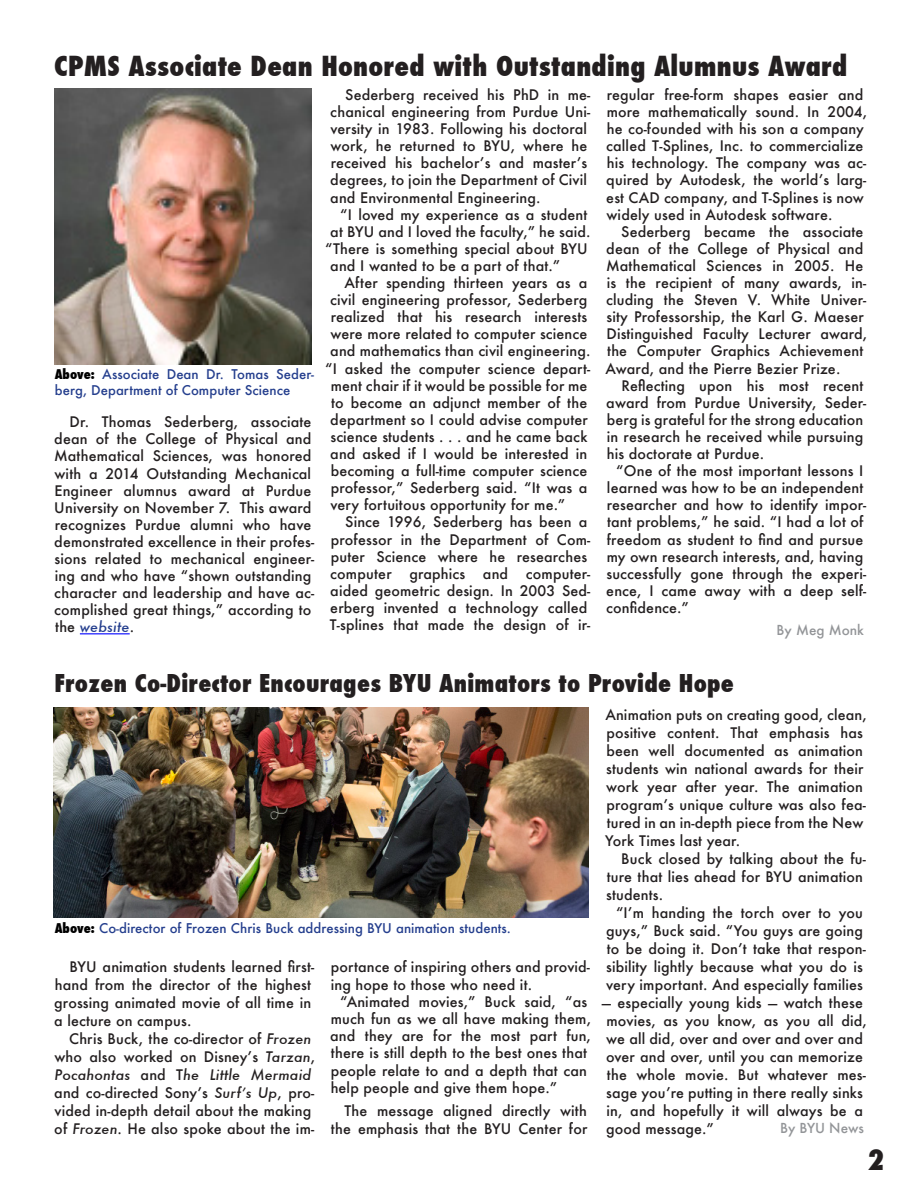
<style>
.page{position:relative;width:918px;height:1188px;background:#fff}
.page>*{position:absolute;margin:0;border:0;box-sizing:border-box;transform-origin:0 0}
.t1{font:800 condensed 27.75px "Futura";color:#231f20}
.t2{font:800 condensed 27px "Futura";letter-spacing:.01em;color:#231f20}
.Title_for_stories{font:800 condensed 24px "Futura";letter-spacing:.01em;color:#231f20}
.Real_Basic_paragraph{font:500 14.25px/17.1px "Futura";letter-spacing:.01em;color:#231f20}
.t3{font:500 13.5px "Futura";color:#939598}
.citation_maybe{font:500 13.2px/15.8px "Futura";letter-spacing:.005em;color:#253f8e}
.s1{font-weight:800;font-stretch:condensed;color:#000}
.s2{font-style:italic;color:#253f8e}
.s3{font-style:italic}
</style>
<div class="page">
<hr style="left:80px;top:633px;width:50px;height:1px;background:#00f">
<img style="left:54px;top:88px;width:258px;height:276px">
<img style="left:54px;top:707px;width:534px;height:211px">
<p class="t2" style="left:54px;top:48px;width:795px">CPMS Associate Dean Honored with Outstanding Alumnus Award</p>
<p class="citation_maybe" style="left:55px;top:366px;width:261px"><span class="s1">Above:</span> Associate Dean Dr. Tomas Seder&shy;berg, Department of Computer Science</p>
<p class="Real_Basic_paragraph" style="left:54px;top:413px;width:262px;text-indent:15px">Dr. Thomas Sederberg, associate dean of the College of Physical and Mathematical Sciences, was honored with a 2014 Outstanding Mechanical Engineer alumnus award at Purdue University on November 7. This award recognizes Purdue alumni who have demonstrated excellence in their profes&shy;sions related to mechanical engineer&shy;ing and who have “shown outstanding character and leadership and have ac&shy;complished great things,” according to the <span class="s2">website</span>.</p>
<p class="Real_Basic_paragraph" style="left:330px;top:86px;width:262px;text-indent:15px">Sederberg received his PhD in me&shy;chanical engineering from Purdue Uni&shy;versity in 1983. Following his doctoral work, he returned to BYU, where he received his bachelor’s and master’s degrees, to join the Department of Civil and Environmental Engineering.</p>
<p class="Real_Basic_paragraph" style="left:340px;top:206px;width:248px">“I loved my experience as a student</p>
<p class="Real_Basic_paragraph" style="left:330px;top:223px;width:262px">at BYU and I loved the faculty,” he said.</p>
<p class="Real_Basic_paragraph" style="left:325px;top:240px;width:264px">“There is something special about BYU</p>
<p class="Real_Basic_paragraph" style="left:330px;top:257px;width:231px">and I wanted to be a part of that.”</p>
<p class="Real_Basic_paragraph" style="left:345px;top:274px;width:244px">After spending thirteen years as a</p>
<p class="Real_Basic_paragraph" style="left:330px;top:291px;width:259px">civil engineering professor, Sederberg</p>
<p class="Real_Basic_paragraph" style="left:331px;top:308px;width:258px">realized that his research interests</p>
<p class="Real_Basic_paragraph" style="left:330px;top:325px;width:258px">were more related to computer science</p>
<p class="Real_Basic_paragraph" style="left:330px;top:342px;width:262px">and mathematics than civil engineering.</p>
<p class="Real_Basic_paragraph" style="left:325px;top:360px;width:267px">“I asked the computer science depart-</p>
<p class="Real_Basic_paragraph" style="left:331px;top:377px;width:258px">ment chair if it would be possible for me</p>
<p class="Real_Basic_paragraph" style="left:331px;top:394px;width:258px">to become an adjunct member of the</p>
<p class="Real_Basic_paragraph" style="left:330px;top:411px;width:259px">department so I could advise computer</p>
<p class="Real_Basic_paragraph" style="left:330px;top:428px;width:259px">science students . . . and he came back</p>
<p class="Real_Basic_paragraph" style="left:330px;top:445px;width:259px">and asked if I would be interested in</p>
<p class="Real_Basic_paragraph" style="left:331px;top:462px;width:258px">becoming a full-time computer science</p>
<p class="Real_Basic_paragraph" style="left:331px;top:479px;width:258px">professor,” Sederberg said. “It was a</p>
<p class="Real_Basic_paragraph" style="left:330px;top:496px;width:236px">very fortuitous opportunity for me.”</p>
<p class="Real_Basic_paragraph" style="left:330px;top:513px;width:262px;text-indent:16px">Since 1996, Sederberg has been a professor in the Department of Com&shy;puter Science where he researches computer graphics and computer&shy;aided geometric design. In 2003 Sed&shy;erberg invented a technology called T-splines that made the design of ir-</p>
<p class="Real_Basic_paragraph" style="left:606px;top:86px;width:262px">regular free-form shapes easier and more mathematically sound. In 2004, he co-founded with his son a company called T-Splines, Inc. to commercialize his technology. The company was ac&shy;quired by Autodesk, the world’s larg&shy;est CAD company, and T-Splines is now widely used in Autodesk software.</p>
<p class="Real_Basic_paragraph" style="left:606px;top:223px;width:263px;text-indent:16px">Sederberg became the associate dean of the College of Physical and Mathematical Sciences in 2005. He is the recipient of many awards, in&shy;cluding the Steven V. White Univer&shy;sity Professorship, the Karl G. Maeser Distinguished Faculty Lecturer award, the Computer Graphics Achievement Award, and the Pierre Bezier Prize.</p>
<p class="Real_Basic_paragraph" style="left:606px;top:377px;width:262px;text-indent:15px">Reflecting upon his most recent award from Purdue University, Seder&shy;berg is grateful for the strong education in research he received while pursuing his doctorate at Purdue.</p>
<p class="Real_Basic_paragraph" style="left:606px;top:462px;width:262px;text-indent:10px">“One of the most important lessons I learned was how to be an independent researcher and how to identify impor&shy;tant problems,” he said. “I had a lot of freedom as student to find and pursue my own research interests, and, having successfully gone through the experi&shy;ence, I came away with a deep self&shy;confidence.”</p>
<p class="t3" style="left:777px;top:620px;width:89px">By Meg Monk</p>
<p class="Title_for_stories" style="left:54px;top:667px;width:681px">Frozen Co-Director Encourages BYU Animators to Provide Hope</p>
<p class="citation_maybe" style="left:55px;top:920px;width:458px"><span class="s1">Above:</span> Co-director of Frozen Chris Buck addressing BYU animation students.</p>
<p class="Real_Basic_paragraph" style="left:54px;top:958px;width:261px;line-height:18px;text-indent:15px">BYU animation students learned first&shy;hand from the director of the highest grossing animated movie of all time in a lecture on campus.</p>
<p class="Real_Basic_paragraph" style="left:54px;top:1030px;width:262px;line-height:18px;text-indent:15px">Chris Buck, the co-director of <span class="s3">Frozen </span>who also worked on Disney’s <span class="s3">Tarzan</span>, <span class="s3">Pocahontas</span> and T<span class="s3">he Little Mermaid </span>and co-directed Sony’s <span class="s3">Surf’s Up</span>, pro&shy;vided in-depth detail about the making of <span class="s3">Frozen</span>. He also spoke about the im-</p>
<p class="Real_Basic_paragraph" style="left:331px;top:958px;width:261px;line-height:18px">portance of inspiring others and provid&shy;ing hope to those who need it.</p>
<p class="Real_Basic_paragraph" style="left:330px;top:993px;width:262px;text-indent:10px">“Animated movies,” Buck said, “as much fun as we all have making them, and they are for the most part fun, there is still depth to the best ones that people relate to and a depth that can help people and give them hope.”</p>
<p class="Real_Basic_paragraph" style="left:331px;top:1102px;width:258px;line-height:18px;text-align:right">The message aligned directly with the emphasis that the BYU Center for</p>
<p class="Real_Basic_paragraph" style="left:605px;top:706px;width:263px;line-height:18px">Animation puts on creating good, clean, positive content. That emphasis has been well documented as animation students win national awards for their work year after year. The animation program’s unique culture was also fea&shy;tured in an in-depth piece from the New York Times last year.</p>
<p class="Real_Basic_paragraph" style="left:606px;top:850px;width:261px;line-height:18px;text-indent:15px">Buck closed by talking about the fu&shy;ture that lies ahead for BYU animation students.</p>
<p class="Real_Basic_paragraph" style="left:606px;top:904px;width:261px;line-height:18px;text-align:center">“I’m handing the torch over to you guys,” Buck said. “You guys are going to be doing it. Don’t take that respon&shy;sibility lightly because what you do is very important. And especially families</p>
<p class="Real_Basic_paragraph" style="left:602px;top:994px;width:267px;line-height:18px">— especially young kids — watch these movies, as you know, as you all did, we all did, over and over and over and over and over, until you can memorize the whole movie. But whatever mes&shy;sage you’re putting in there really sinks in, and hopefully it will always be a good message.”</p>
<p class="t3" style="left:780px;top:1119px;width:85px">By BYU News</p>
<p class="t1" style="left:868px;top:1141px;width:18px">2</p>
</div>
